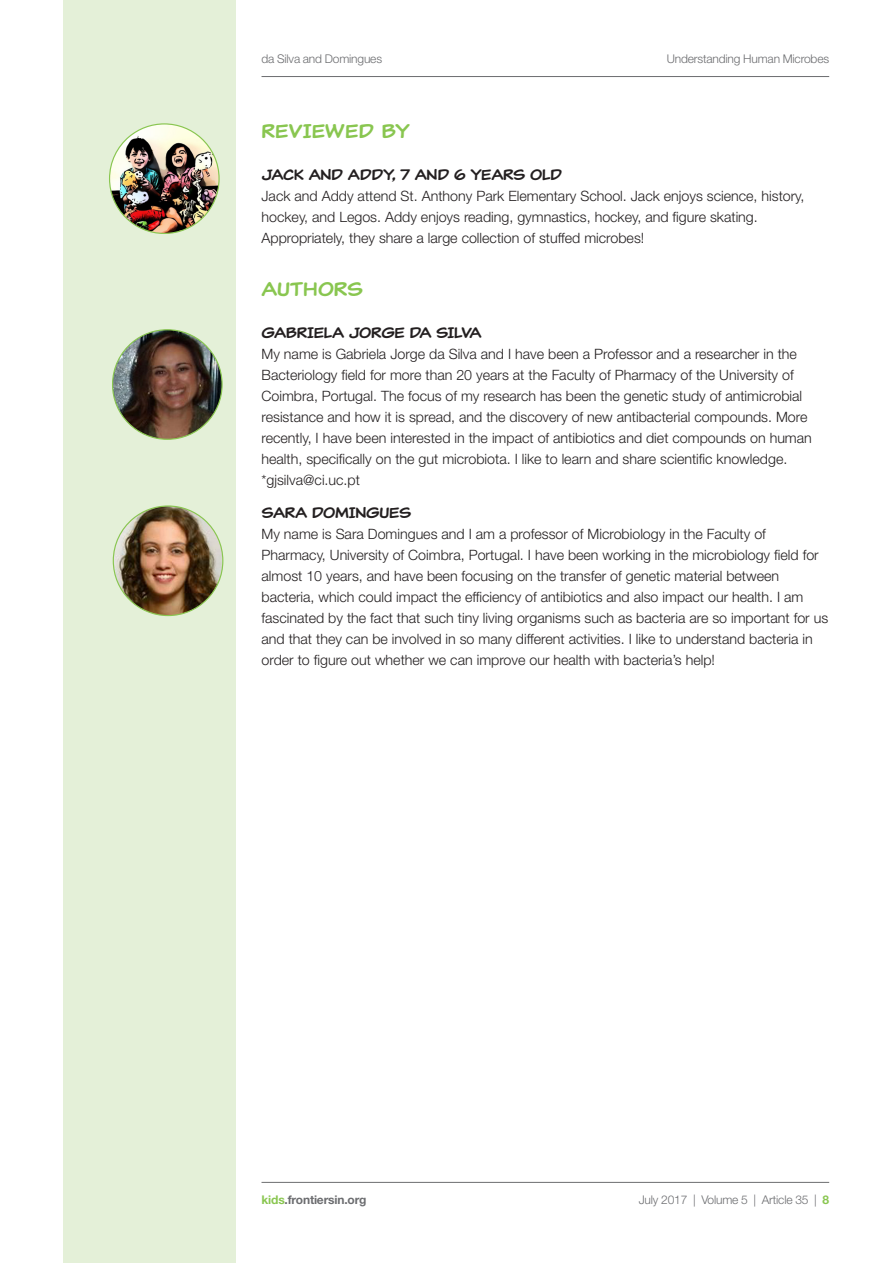
<style>
.page{position:relative;width:893px;height:1263px;background:#fff}
.page>*{position:absolute;margin:0;border:0;box-sizing:border-box;transform-origin:0 0}
.t1{font:19.5px "Classic Comic";color:#89c650}
.t2{font:15px "Classic Comic";letter-spacing:-.02em;color:#231f20}
.t3{font:300 14.25px/21px "Helvetica Neue LT Std";color:#231f20}
.t4{font:300 12px "Helvetica Neue LT Std";letter-spacing:-.015em;color:#6c6d70}
.t5{font:700 12px "Helvetica Neue LT Std";letter-spacing:-.015em;color:#6c6d70}
.s1{color:#202020}
.s2{color:#89c650}
.s3{font-weight:700;color:#89c650}
</style>
<div class="page">
<hr style="left:261px;top:76px;width:568px;height:1px;background:#6c6d70">
<div style="left:64px;top:0;width:172px;height:1263px;background:#e4f0d8"></div>
<hr style="left:261px;top:1182px;width:568px;height:1px;background:#6c6d70">
<img style="left:109px;top:123px;width:111px;height:111px">
<img style="left:112px;top:329px;width:111px;height:111px">
<img style="left:112px;top:505px;width:112px;height:112px">
<p class="t4" style="left:261px;top:51px;width:122px">da Silva and Domingues</p>
<p class="t4" style="left:667px;top:51px;width:164px">Understanding Human Microbes</p>
<h1 class="t1" style="left:261px;top:118px;width:150px">REVIEWED BY</h1>
<p class="t2" style="left:261px;top:165px;width:302px">JACK AND ADDY, 7 AND 6 YEARS OLD</p>
<p class="t3" style="left:261px;top:185px;width:544px">Jack and Addy at<span class="s1">ten</span>d St. Anthony Park Elementary School. Jack enjoys science, history, hockey, and Legos. Addy enjoys reading, gymnastics, hockey, and figure skating.<br>Appropriately, they share a large collection of stuffed microbes!</p>
<h1 class="t1" style="left:261px;top:276px;width:103px">AUTHORS</h1>
<p class="t2" style="left:261px;top:322px;width:222px">GABRIELA JORGE DA SILVA</p>
<p class="t3" style="left:261px;top:343px;width:552px">My name is Gabriela Jorge da Silva and I have been a Professor and a researcher in the Bacteriology field for more than 20 years at the Faculty of Pharmacy of the University of Coimbra, Portugal. The focus of my research has been the genetic study of antimicrobial resistance and how it is spread, and the discovery of new antibacterial compounds. More recently, I have been interested in the impact of antibiotics and diet compounds on human health, specifically on the gut microbiota. I like to learn and share scientific knowledge. *gjsilva@ci.uc.pt</p>
<p class="t2" style="left:261px;top:502px;width:152px">SARA DOMINGUES</p>
<p class="t3" style="left:261px;top:523px;width:568px">My name is Sara Domingues and I am a professor of Microbiology in the Faculty of Pharmacy, University of Coimbra, Portugal. I have been working in the microbiology field for almost 10 years, and have been focusing on the transfer of genetic material between bacteria, which could impact the efficiency of antibiotics and also impact our health. I am fascinated by the fact that such tiny living organisms such as bacteria are so important for us and that they can be involved in so many different activities. I like to understand bacteria in order to figure out whether we can improve our health with bacteria’s help!</p>
<p class="t5" style="left:261px;top:1192px;width:107px"><span class="s2">kids</span>.frontiersin.org</p>
<p class="t4" style="left:639px;top:1192px;width:192px">July 2017 | Volume 5 | Article 35 | <span class="s3">8</span></p>
</div>
